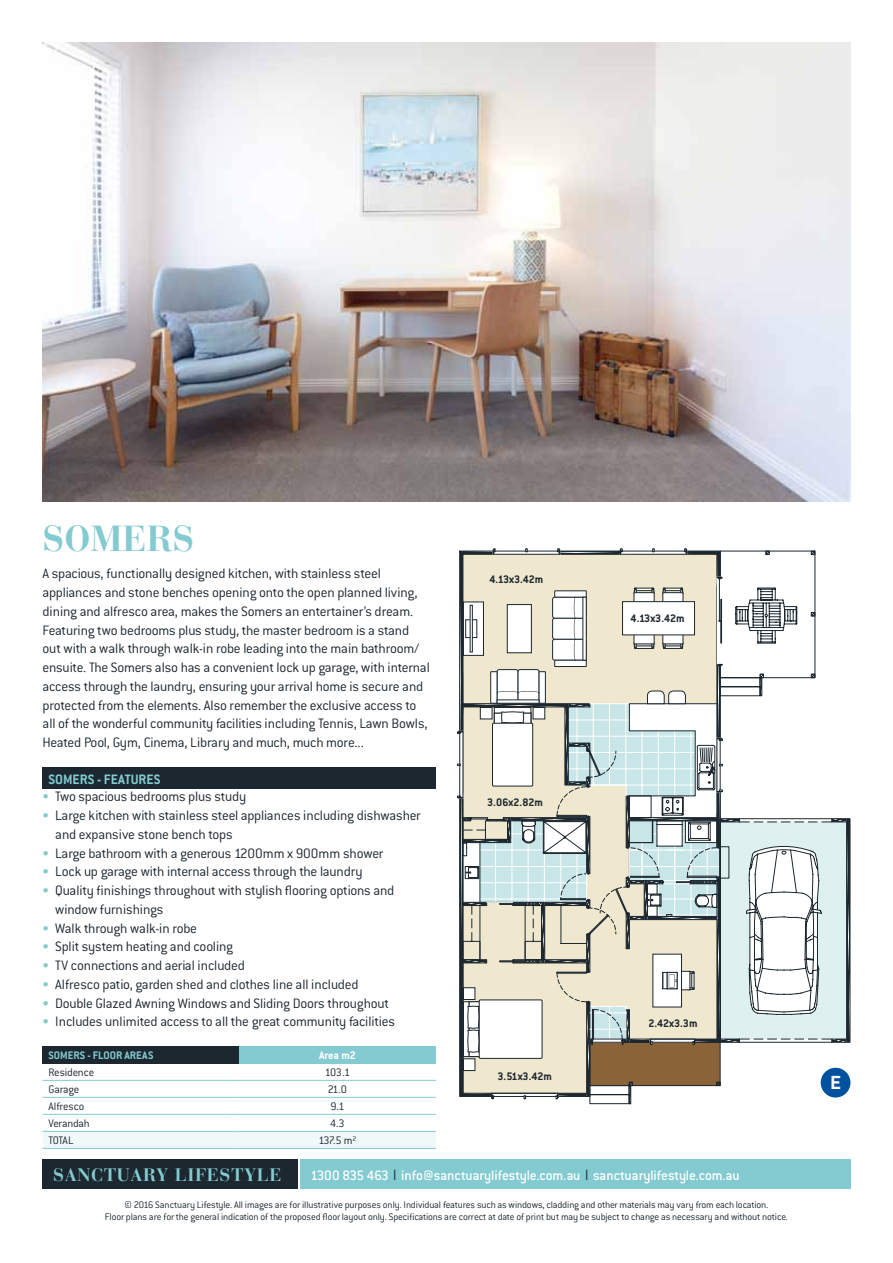
<style>
.page{position:relative;width:893px;height:1263px;background:#fff}
.page>*{position:absolute;margin:0;border:0;box-sizing:border-box;transform-origin:0 0}
.t1{font:700 36px "Bauer Bodoni";color:#83cbd1}
.t2{font:700 18.45px "DIN";color:#fff}
.t3{font:700 18px "Bauer Bodoni";letter-spacing:.04em;color:#83cbd1}
.t4{font:300 15px/18.8px "Conduit ITC";letter-spacing:-.015em;color:#1c272f}
.t5{font:500 15px "Conduit ITC";letter-spacing:-.01em;color:#fff}
.t6{font:700 15px "Conduit ITC";color:#83cbd1}
.t7{font:300 12px "Conduit ITC";letter-spacing:-.015em;color:#1c272f}
.t8{font:700 12px "Conduit ITC";color:#1c272f}
.t9{font:700 12px "Conduit ITC";color:#83cbd1}
.t10{font:700 12px "Conduit ITC";color:#fff}
.t11{font:300 10.5px/12.6px "Conduit ITC";letter-spacing:-.015em;color:#1c272f;text-align:center}
.s1{color:#83cbd1}
.s2{color:#1c272f}
</style>
<div class="page">
<svg style="left:457px;top:548px;width:393px;height:556px"></svg>
<div style="left:663px;top:625px;width:20px;height:19px;background:#fff"></div>
<div style="left:662px;top:625px;width:21px;height:19px;border:1px solid #1c272f"></div>
<div style="left:622px;top:601px;width:73px;height:34px;background:#fff;border:1px solid #1c272f"></div>
<img style="left:43px;top:43px;width:807px;height:459px">
<div style="left:43px;top:1046px;width:196px;height:17px;background:#1c272f"></div>
<div style="left:239px;top:1046px;width:197px;height:17px;background:#83cbd1"></div>
<div style="left:43px;top:1132px;width:393px;height:16px;background:#f0f8f8"></div>
<hr style="left:43px;top:1080px;width:196px;height:1px;background:#83cbd1">
<hr style="left:239px;top:1080px;width:197px;height:1px;background:#83cbd1">
<hr style="left:43px;top:1097px;width:196px;height:1px;background:#83cbd1">
<hr style="left:239px;top:1097px;width:197px;height:1px;background:#83cbd1">
<hr style="left:43px;top:1114px;width:196px;height:1px;background:#83cbd1">
<hr style="left:239px;top:1114px;width:197px;height:1px;background:#83cbd1">
<hr style="left:43px;top:1131px;width:196px;height:1px;background:#83cbd1">
<hr style="left:239px;top:1131px;width:197px;height:1px;background:#83cbd1">
<hr style="left:43px;top:1148px;width:196px;height:1px;background:#83cbd1">
<hr style="left:239px;top:1148px;width:197px;height:1px;background:#83cbd1">
<div style="left:43px;top:767px;width:393px;height:21px;background:#1c272f"></div>
<div style="left:821px;top:1068px;width:29px;height:29px;background:#00519e;border-radius:50%"></div>
<div style="left:43px;top:1159px;width:255px;height:30px;background:#1c272f"></div>
<div style="left:300px;top:1159px;width:550px;height:30px;background:#83cbd1"></div>
<h1 class="t1" style="left:43px;top:517px;width:153px">SOMERS</h1>
<p class="t4" style="left:43px;top:564px;width:389px">A spacious, functionally designed kitchen, with stainless steel appliances and stone benches opening onto the open planned living, dining and alfresco area, makes the Somers an entertainer’s dream.<br>Featuring two bedrooms plus study, the master bedroom is a stand out with a walk through walk-in robe leading into the main bathroom/ ensuite. The Somers also has a convenient lock up garage, with internal access through the laundry, ensuring your arrival home is secure and protected from the elements. Also remember the exclusive access to all of the wonderful community facilities including Tennis, Lawn Bowls, Heated Pool, Gym, Cinema, Library and much, much more...</p>
<p class="t6" style="left:49px;top:770px;width:113px">SOMERS - FEATURES</p>
<p class="t4" style="left:43px;top:787px;width:205px"><span class="s1">•</span> Two spacious bedrooms plus study</p>
<p class="t4" style="left:55px;top:806px;width:367px;text-indent:-13px"><span class="s1">•</span> Large kitchen with stainless steel appliances including dishwasher and expansive stone bench tops</p>
<p class="t4" style="left:43px;top:843px;width:342px"><span class="s1">•</span> Large bathroom with a generous 1200mm x 900mm shower</p>
<p class="t4" style="left:43px;top:862px;width:322px"><span class="s1">•</span> Lock up garage with internal access through the laundry</p>
<p class="t4" style="left:55px;top:881px;width:341px;text-indent:-13px"><span class="s1">•</span> Quality finishings throughout with stylish flooring options and window furnishings</p>
<p class="t4" style="left:43px;top:918px;width:156px"><span class="s1">•</span> Walk through walk-in robe</p>
<p class="t4" style="left:43px;top:937px;width:192px"><span class="s1">•</span> Split system heating and cooling</p>
<p class="t4" style="left:43px;top:956px;width:204px"><span class="s1">•</span> TV connections and aerial included</p>
<p class="t4" style="left:43px;top:975px;width:318px"><span class="s1">•</span> Alfresco patio, garden shed and clothes line all included</p>
<p class="t4" style="left:43px;top:993px;width:348px"><span class="s1">•</span> Double Glazed Awning Windows and Sliding Doors throughout</p>
<p class="t4" style="left:43px;top:1012px;width:354px"><span class="s1">•</span> Includes unlimited access to all the great community facilities</p>
<p class="t9" style="left:49px;top:1049px;width:106px">SOMERS - FLOOR AREAS</p>
<p class="t10" style="left:319px;top:1049px;width:38px">Area m2</p>
<p class="t7" style="left:49px;top:1066px;width:47px">Residence</p>
<p class="t7" style="left:325px;top:1066px;width:27px">103.1</p>
<p class="t7" style="left:49px;top:1083px;width:32px">Garage</p>
<p class="t7" style="left:328px;top:1083px;width:21px">21.0</p>
<p class="t7" style="left:49px;top:1100px;width:37px">Alfresco</p>
<p class="t7" style="left:330px;top:1100px;width:16px">9.1</p>
<p class="t7" style="left:49px;top:1117px;width:43px">Verandah</p>
<p class="t7" style="left:330px;top:1117px;width:16px">4.3</p>
<p class="t7" style="left:49px;top:1134px;width:26px">TOTAL</p>
<p class="t7" style="left:318px;top:1134px;width:40px">137.5 m²</p>
<p class="t8" style="left:489px;top:573px;width:56px">4.13x3.42m</p>
<p class="t8" style="left:487px;top:796px;width:57px">3.06x2.82m</p>
<p class="t8" style="left:497px;top:1069px;width:56px">3.51x3.42m</p>
<p class="t8" style="left:631px;top:612px;width:56px">4.13x3.42m</p>
<p class="t8" style="left:648px;top:1016px;width:51px">2.42x3.3m</p>
<p class="t3" style="left:53px;top:1164px;width:230px">SANCTUARY LIFESTYLE</p>
<p class="t5" style="left:310px;top:1167px;width:431px">1300 835 463 <span class="s2">❘</span> info@sanctuarylifestyle.com.au <span class="s2">❘</span> sanctuarylifestyle.com.au</p>
<p class="t11" style="left:105px;top:1198px;width:685px">© 2016 Sanctuary Lifestyle. All images are for illustrative purposes only. Individual features such as windows, cladding and other materials may vary from each location.<br>Floor plans are for the general indication of the proposed floor layout only. Specifications are correct at date of print but may be subject to change as necessary and without notice.</p>
<p class="t2" style="left:830px;top:1070px;width:13px">E</p>
</div>
